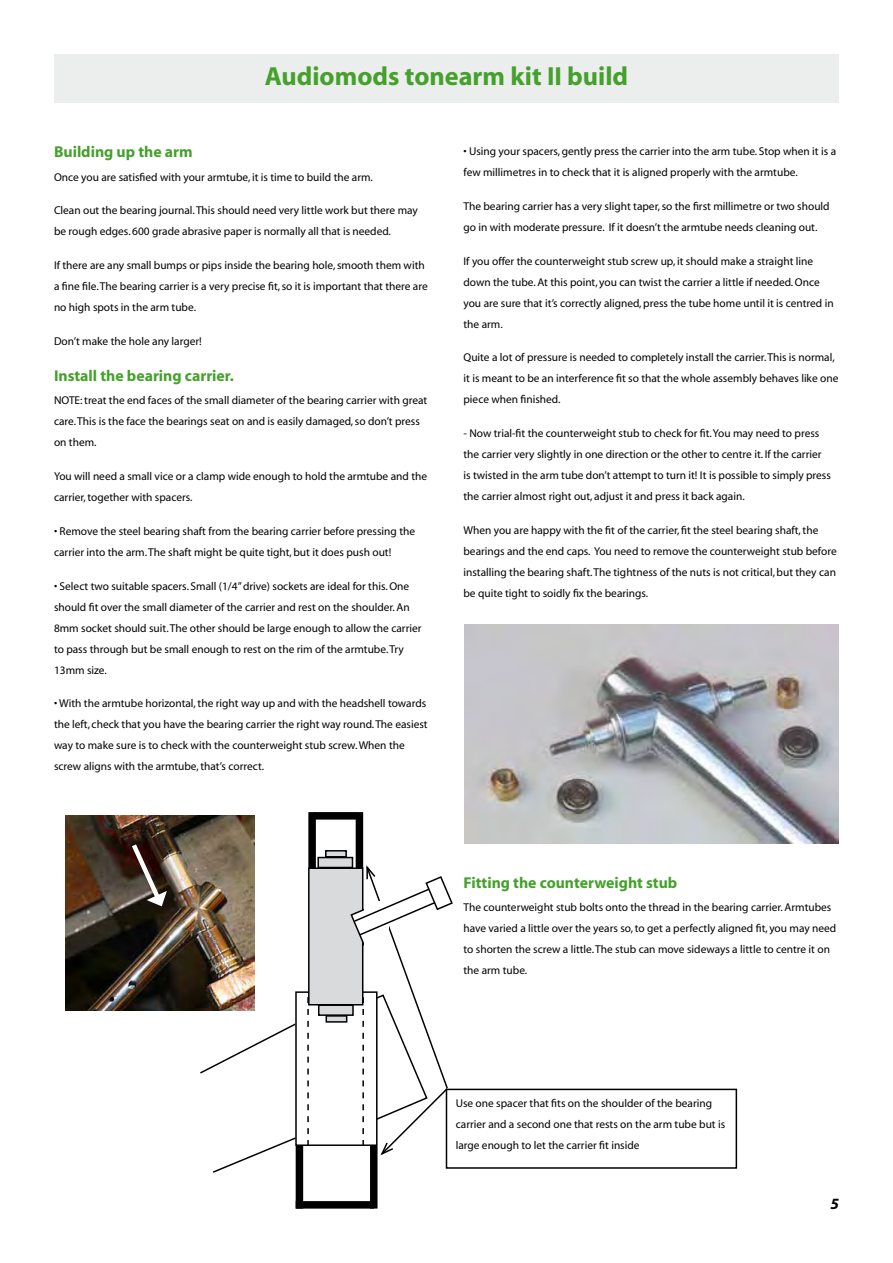
<style>
.page{position:relative;width:893px;height:1263px;background:#fff}
.page>*{position:absolute;margin:0;border:0;box-sizing:border-box;transform-origin:0 0}
.t1{font:700 26.25px "Myriad";color:#44a12b}
.t2{font:700 15.75px "Myriad";color:#44a12b}
.t3{font:italic 700 15.75px "Myriad";color:#000}
.t4{font:11.4px/21px "Myriad";color:#000}
</style>
<div class="page">
<div style="left:54px;top:54px;width:785px;height:48px;background:#eceded"></div>
<img style="left:66px;top:815px;width:189px;height:195px">
<svg style="left:128px;top:839px;width:39px;height:67px;background:#55463f"></svg>
<img style="left:464px;top:624px;width:374px;height:220px">
<div style="left:446px;top:1089px;width:291px;height:80px;border:2px solid #000"></div>
<div style="left:308px;top:812px;width:8px;height:56px;background:#000"></div>
<div style="left:356px;top:812px;width:7px;height:56px;background:#000"></div>
<div style="left:314px;top:812px;width:43px;height:7px;background:#000"></div>
<div style="left:317px;top:857px;width:36px;height:11px;background:#d9dadb;border:2px solid #000"></div>
<svg style="left:325px;top:850px;width:22px;height:7px"></svg>
<svg style="left:307px;top:997px;width:2px;height:149px"></svg>
<svg style="left:200px;top:1022px;width:97px;height:53px"></svg>
<svg style="left:213px;top:1136px;width:84px;height:38px"></svg>
<div style="left:296px;top:1146px;width:7px;height:62px;background:#000"></div>
<div style="left:370px;top:1146px;width:8px;height:62px;background:#000"></div>
<div style="left:296px;top:1201px;width:78px;height:7px;background:#000"></div>
<div style="left:308px;top:867px;width:55px;height:138px;background:#d9dadb;border:2px solid #000"></div>
<svg style="left:327px;top:863px;width:127px;height:294px"></svg>
<div style="left:318px;top:1004px;width:36px;height:12px;background:#d9dadb;border:2px solid #000"></div>
<svg style="left:326px;top:1015px;width:21px;height:8px"></svg>
<h1 class="t1" style="left:265px;top:62px;width:365px">Audiomods tonearm kit II build</h1>
<h2 class="t2" style="left:54px;top:144px;width:140px">Building up the arm</h2>
<p class="t4" style="left:54px;top:167px;width:320px">Once you are satisfied with your armtube, it is time to build the arm.</p>
<p class="t4" style="left:54px;top:201px;width:365px">Clean out the bearing journal. This should need very little work but there may be rough edges. 600 grade abrasive paper is normally all that is needed.</p>
<p class="t4" style="left:54px;top:255px;width:375px">If there are any small bumps or pips inside the bearing hole, smooth them with a fine file. The bearing carrier is a very precise fit, so it is important that there are no high spots in the arm tube.</p>
<p class="t4" style="left:54px;top:331px;width:149px">Don’t make the hole any larger!</p>
<h2 class="t2" style="left:54px;top:367px;width:181px">Install the bearing carrier.</h2>
<p class="t4" style="left:54px;top:390px;width:375px">NOTE: treat the end faces of the small diameter of the bearing carrier with great care. This is the face the bearings seat on and is easily damaged, so don’t press on them.</p>
<p class="t4" style="left:54px;top:466px;width:375px">You will need a small vice or a clamp wide enough to hold the armtube and the carrier, together with spacers.</p>
<p class="t4" style="left:54px;top:521px;width:363px">• Remove the steel bearing shaft from the bearing carrier before pressing the carrier into the arm. The shaft might be quite tight, but it does push out!</p>
<p class="t4" style="left:54px;top:576px;width:369px">• Select two suitable spacers. Small (1/4” drive) sockets are ideal for this. One should fit over the small diameter of the carrier and rest on the shoulder. An 8mm socket should suit. The other should be large enough to allow the carrier to pass through but be small enough to rest on the rim of the armtube. Try 13mm size.</p>
<p class="t4" style="left:54px;top:693px;width:375px">• With the armtube horizontal, the right way up and with the headshell towards the left, check that you have the bearing carrier the right way round. The easiest way to make sure is to check with the counterweight stub screw. When the screw aligns with the armtube, that’s correct.</p>
<p class="t4" style="left:463px;top:141px;width:374px">• Using your spacers, gently press the carrier into the arm tube. Stop when it is a few millimetres in to check that it is aligned properly with the armtube.</p>
<p class="t4" style="left:463px;top:196px;width:368px">The bearing carrier has a very slight taper, so the first millimetre or two should go in with moderate pressure. If it doesn’t the armtube needs cleaning out.</p>
<p class="t4" style="left:463px;top:251px;width:372px">If you offer the counterweight stub screw up, it should make a straight line down the tube. At this point, you can twist the carrier a little if needed. Once you are sure that it’s correctly aligned, press the tube home until it is centred in the arm.</p>
<p class="t4" style="left:463px;top:348px;width:376px">Quite a lot of pressure is needed to completely install the carrier. This is normal, it is meant to be an interference fit so that the whole assembly behaves like one piece when finished.</p>
<p class="t4" style="left:463px;top:423px;width:369px">- Now trial-fit the counterweight stub to check for fit. You may need to press the carrier very slightly in one direction or the other to centre it. If the carrier is twisted in the arm tube don’t attempt to turn it! It is possible to simply press the carrier almost right out, adjust it and press it back again.</p>
<p class="t4" style="left:463px;top:520px;width:375px">When you are happy with the fit of the carrier, fit the steel bearing shaft, the bearings and the end caps. You need to remove the counterweight stub before installing the bearing shaft. The tightness of the nuts is not critical, but they can be quite tight to soidly fix the bearings.</p>
<h2 class="t2" style="left:463px;top:874px;width:215px">Fitting the counterweight stub</h2>
<p class="t4" style="left:463px;top:897px;width:374px">The counterweight stub bolts onto the thread in the bearing carrier. Armtubes have varied a little over the years so, to get a perfectly aligned fit, you may need to shorten the screw a little. The stub can move sideways a little to centre it on the arm tube.</p>
<p class="t4" style="left:456px;top:1093px;width:271px">Use one spacer that fits on the shoulder of the bearing carrier and a second one that rests on the arm tube but is large enough to let the carrier fit inside</p>
<h2 class="t3" style="left:830px;top:1195px;width:10px">5</h2>
</div>
